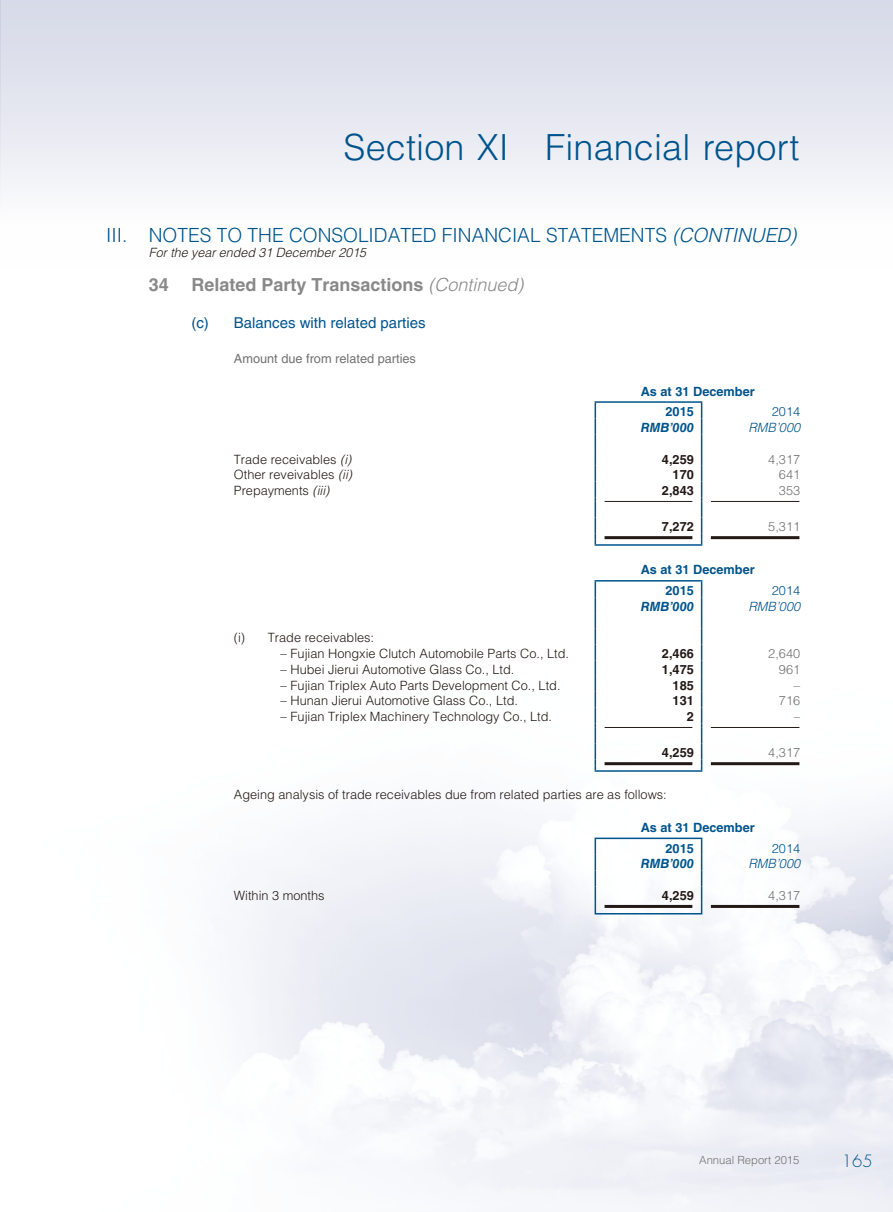
<style>
.page{position:relative;width:893px;height:1212px;background:#fff}
.page>*{position:absolute;margin:0;border:0;box-sizing:border-box;transform-origin:0 0}
.t1{font:300 36px "Helvetica LT Std";letter-spacing:.005em;color:#00548c}
.t2{font:300 19.5px "Helvetica LT Std";color:#00548c}
.t3{font:700 18px "Helvetica LT Std";color:#898989}
.t4{font:300 16.5px "Futura Std";color:#00548c}
.t5{font:15px "Helvetica LT Std";color:#00548c}
.t6{font:300 12.75px "Helvetica LT Std";color:#231916}
.t7{font:700 12.75px/20.7px "Helvetica LT Std";color:#00548c}
.t8{font:700 12.75px "Helvetica LT Std";color:#231916}
.t9{font:300 12.75px "Helvetica LT Std";color:#727272}
.t10{font:italic 300 12.75px "Helvetica LT Std";color:#231916}
.t11{font:12.75px "Helvetica LT Std";color:#727272}
.t12{font:italic 700 12.75px "Helvetica LT Std";color:#00548c}
.t13{font:italic 300 12.75px "Helvetica LT Std";color:#00548c}
.t14{font:300 12.75px "Helvetica LT Std";color:#00548c}
.t15{font:300 11.25px "Helvetica LT Std";color:#727272}
.s1{font-style:italic}
.s2{font-weight:300;font-style:italic}
</style>
<div class="page">
<img style="left:241px;top:401px;width:652px;height:811px">
<svg style="left:0;top:0;width:893px;height:198px;fill:#e3e5ef"></svg>
<hr style="left:595px;top:544px;width:107px;height:2px;background:#00548c">
<hr style="left:595px;top:401px;width:107px;height:2px;background:#00548c">
<svg style="left:595px;top:403px;width:1px;height:141px"></svg>
<svg style="left:701px;top:403px;width:1px;height:141px"></svg>
<hr style="left:605px;top:501px;width:87px;height:1px;background:#231916">
<hr style="left:711px;top:501px;width:88px;height:1px;background:#231916">
<hr style="left:605px;top:536px;width:87px;height:3px;background:#231916">
<hr style="left:711px;top:536px;width:88px;height:3px;background:#231916">
<hr style="left:595px;top:770px;width:107px;height:2px;background:#00548c">
<hr style="left:595px;top:580px;width:107px;height:1px;background:#00548c">
<svg style="left:595px;top:581px;width:1px;height:189px"></svg>
<svg style="left:701px;top:581px;width:1px;height:189px"></svg>
<hr style="left:605px;top:727px;width:87px;height:1px;background:#231916">
<hr style="left:711px;top:727px;width:88px;height:1px;background:#231916">
<hr style="left:605px;top:762px;width:87px;height:3px;background:#231916">
<hr style="left:711px;top:762px;width:88px;height:3px;background:#231916">
<hr style="left:595px;top:913px;width:107px;height:1px;background:#00548c">
<hr style="left:595px;top:837px;width:107px;height:2px;background:#00548c">
<svg style="left:595px;top:839px;width:1px;height:74px"></svg>
<svg style="left:701px;top:839px;width:1px;height:74px"></svg>
<hr style="left:605px;top:905px;width:87px;height:3px;background:#231916">
<hr style="left:711px;top:905px;width:88px;height:3px;background:#231916">
<h1 class="t1" style="left:344px;top:124px;width:457px">Section XI Financial report</h1>
<h2 class="t2" style="left:106px;top:222px;width:692px">III. NOTES TO THE CONSOLIDATED FINANCIAL STATEMENTS <span class="s1">(CONTINUED)</span></h2>
<p class="t10" style="left:149px;top:245px;width:219px">For the year ended 31 December 2015</p>
<h3 class="t3" style="left:149px;top:274px;width:22px">34</h3>
<h3 class="t3" style="left:191px;top:274px;width:334px">Related Party Transactions <span class="s2">(Continued)</span></h3>
<p class="t5" style="left:191px;top:314px;width:236px">(c) Balances with related parties</p>
<p class="t11" style="left:234px;top:351px;width:184px">Amount due from related parties</p>
<p class="t7" style="left:665px;top:381px;width:91px;text-indent:-25px">As at 31 December<br>2015</p>
<p class="t14" style="left:772px;top:404px;width:30px">2014</p>
<p class="t12" style="left:641px;top:420px;width:55px">RMB’000</p>
<p class="t13" style="left:748px;top:420px;width:53px">RMB’000</p>
<p class="t6" style="left:234px;top:451px;width:119px">Trade receivables <span class="s1">(i)</span></p>
<p class="t8" style="left:662px;top:451px;width:33px">4,259</p>
<p class="t9" style="left:768px;top:451px;width:33px">4,317</p>
<p class="t6" style="left:234px;top:467px;width:120px">Other reveivables <span class="s1">(ii)</span></p>
<p class="t8" style="left:673px;top:467px;width:23px">170</p>
<p class="t9" style="left:779px;top:467px;width:23px">641</p>
<p class="t6" style="left:234px;top:483px;width:97px">Prepayments <span class="s1">(iii)</span></p>
<p class="t8" style="left:662px;top:483px;width:33px">2,843</p>
<p class="t9" style="left:779px;top:483px;width:23px">353</p>
<p class="t8" style="left:662px;top:519px;width:33px">7,272</p>
<p class="t9" style="left:768px;top:519px;width:33px">5,311</p>
<p class="t7" style="left:665px;top:559px;width:91px;text-indent:-25px">As at 31 December<br>2015</p>
<p class="t14" style="left:772px;top:583px;width:30px">2014</p>
<p class="t12" style="left:641px;top:599px;width:55px">RMB’000</p>
<p class="t13" style="left:748px;top:598px;width:53px">RMB’000</p>
<p class="t6" style="left:234px;top:630px;width:142px">(i) Trade receivables:</p>
<p class="t6" style="left:281px;top:646px;width:290px">– Fujian Hongxie Clutch Automobile Parts Co., Ltd.</p>
<p class="t8" style="left:662px;top:646px;width:33px">2,466</p>
<p class="t9" style="left:768px;top:646px;width:33px">2,640</p>
<p class="t6" style="left:281px;top:661px;width:235px">– Hubei Jierui Automotive Glass Co., Ltd.</p>
<p class="t8" style="left:662px;top:662px;width:33px">1,475</p>
<p class="t9" style="left:779px;top:661px;width:23px">961</p>
<p class="t6" style="left:281px;top:677px;width:281px">– Fujian Triplex Auto Parts Development Co., Ltd.</p>
<p class="t8" style="left:673px;top:677px;width:23px">185</p>
<p class="t9" style="left:794px;top:677px;width:8px">–</p>
<p class="t6" style="left:281px;top:693px;width:239px">– Hunan Jierui Automotive Glass Co., Ltd.</p>
<p class="t8" style="left:673px;top:693px;width:23px">131</p>
<p class="t9" style="left:779px;top:693px;width:23px">716</p>
<p class="t6" style="left:281px;top:709px;width:273px">– Fujian Triplex Machinery Technology Co., Ltd.</p>
<p class="t8" style="left:687px;top:709px;width:9px">2</p>
<p class="t9" style="left:794px;top:709px;width:8px">–</p>
<p class="t8" style="left:662px;top:745px;width:33px">4,259</p>
<p class="t9" style="left:768px;top:745px;width:33px">4,317</p>
<p class="t6" style="left:234px;top:786px;width:434px">Ageing analysis of trade receivables due from related parties are as follows:</p>
<p class="t7" style="left:665px;top:817px;width:91px;text-indent:-25px">As at 31 December<br>2015</p>
<p class="t14" style="left:772px;top:840px;width:30px">2014</p>
<p class="t12" style="left:641px;top:856px;width:55px">RMB’000</p>
<p class="t13" style="left:748px;top:856px;width:53px">RMB’000</p>
<p class="t6" style="left:234px;top:887px;width:92px">Within 3 months</p>
<p class="t8" style="left:662px;top:888px;width:33px">4,259</p>
<p class="t9" style="left:768px;top:887px;width:33px">4,317</p>
<p class="t15" style="left:699px;top:1153px;width:102px">Annual Report 2015</p>
<p class="t4" style="left:842px;top:1150px;width:32px">165</p>
</div>
